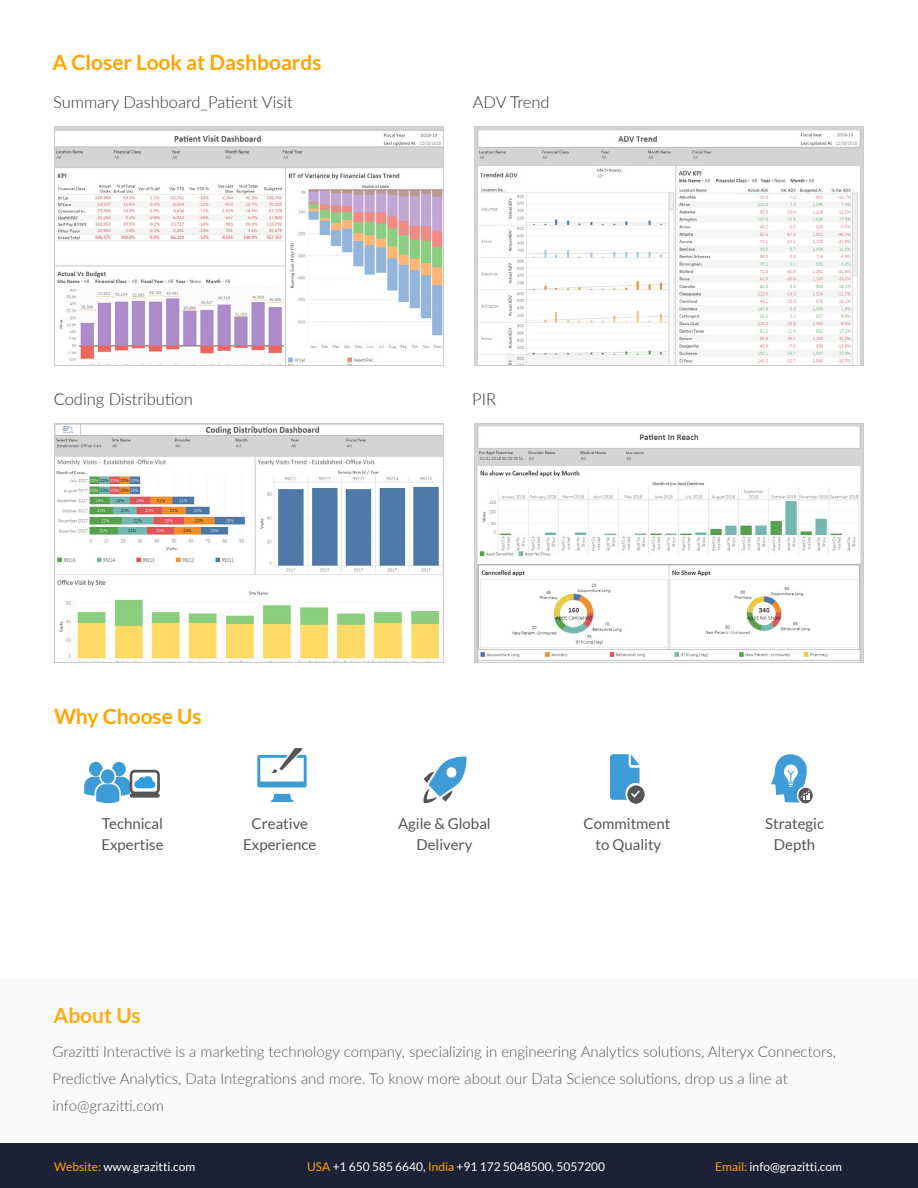
<style>
.page{position:relative;width:918px;height:1188px;background:#fff}
.page>*{position:absolute;margin:0;border:0;box-sizing:border-box;transform-origin:0 0}
.t1{font:700 21px "Lato";color:#ffa500}
.t2{font:700 21px "Lato";color:#fbad17}
.t3{font:300 16.5px "Lato";color:#313232}
.t4{font:300 15px/27px "Lato";color:#555}
.t5{font:15px/21px "Lato";color:#555;text-align:center}
.t6{font:12px "Lato";color:#fff}
.t7{font:12px "Open Sans";color:#fff}
.s1{color:#ffa500}
</style>
<div class="page">
<div style="left:0;top:978px;width:918px;height:168px;background:#fafafa"></div>
<div style="left:0;top:1143px;width:918px;height:45px;background:#1d2136"></div>
<svg style="left:54px;top:423px;width:390px;height:240px;fill:#cdcccb"></svg>
<svg style="left:474px;top:423px;width:390px;height:240px;fill:#cdcccb"></svg>
<img style="left:55px;top:424px;width:387px;height:237px">
<img style="left:475px;top:424px;width:387px;height:237px">
<svg style="left:54px;top:126px;width:390px;height:240px;fill:#cdcccb"></svg>
<div style="left:474px;top:126px;width:390px;height:240px;background:#d4d4d4"></div>
<img style="left:56px;top:128px;width:387px;height:237px">
<img style="left:477px;top:130px;width:384px;height:235px">
<svg style="left:627px;top:785px;width:18px;height:19px"></svg>
<svg style="left:84px;top:762px;width:76px;height:41px"></svg>
<svg style="left:423px;top:756px;width:44px;height:47px"></svg>
<svg style="left:610px;top:754px;width:30px;height:46px"></svg>
<svg style="left:257px;top:748px;width:50px;height:39px"></svg>
<svg style="left:270px;top:794px;width:24px;height:8px"></svg>
<svg style="left:797px;top:786px;width:17px;height:19px"></svg>
<svg style="left:771px;top:754px;width:39px;height:49px"></svg>
<h1 class="t1" style="left:53px;top:50px;width:271px">A Closer Look at Dashboards</h1>
<p class="t3" style="left:53px;top:91px;width:241px">Summary Dashboard_Patient Visit</p>
<p class="t3" style="left:473px;top:91px;width:79px">ADV Trend</p>
<p class="t3" style="left:54px;top:388px;width:141px">Coding Distribution</p>
<p class="t3" style="left:472px;top:388px;width:25px">PIR</p>
<h1 class="t1" style="left:54px;top:704px;width:149px">Why Choose Us</h1>
<p class="t5" style="left:101px;top:813px;width:64px;text-align:left">Technical<br>Expertise</p>
<p class="t5" style="left:243px;top:813px;width:75px">Creative<br>Experience</p>
<p class="t5" style="left:398px;top:813px;width:94px">Agile &amp; Global<br>Delivery</p>
<p class="t5" style="left:584px;top:813px;width:88px">Commitment to Quality</p>
<p class="t5" style="left:765px;top:813px;width:60px">Strategic<br>Depth</p>
<h1 class="t2" style="left:53px;top:1003px;width:89px">About Us</h1>
<p class="t4" style="left:52px;top:1037px;width:785px">Grazitti Interactive is a marketing technology company, specializing in engineering Analytics solutions, Alteryx Connectors,<br>Predictive Analytics, Data Integrations and more. To know more about our Data Science solutions, drop us a line at info@grazitti.com</p>
<p class="t6" style="left:54px;top:1160px;width:143px"><span class="s1">Website:</span> www.grazitti.com</p>
<p class="t7" style="left:329px;top:1164px;width:260px">© 2017 Grazitti Interactive, All Rights Reserved</p>
<p class="t6" style="left:307px;top:1160px;width:300px"><span class="s1">USA</span> +1 650 585 6640, <span class="s1">India</span> +91 172 5048500, 5057200</p>
<p class="t6" style="left:715px;top:1160px;width:128px"><span class="s1">Email:</span> info@grazitti.com</p>
</div>
